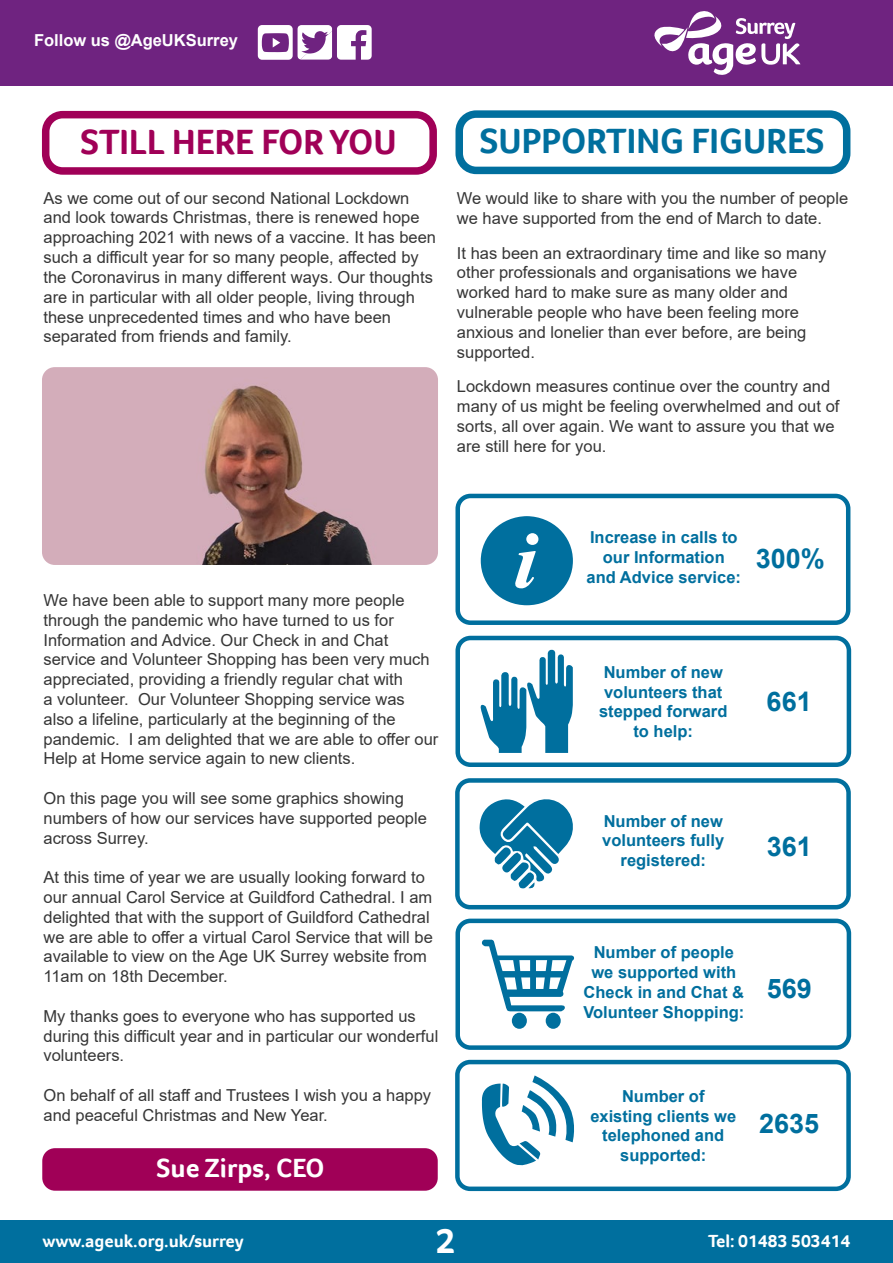
<style>
.page{position:relative;width:893px;height:1263px;background:#fff}
.page>*{position:absolute;margin:0;border:0;box-sizing:border-box;transform-origin:0 0}
.t1{font:700 36px "Foco";color:#006f9e}
.t2{font:700 36px "Foco";color:#a00057}
.t3{font:700 36px "Foco";color:#fff}
.t4{font:700 27px "Arial";color:#006f9e}
.t5{font:700 27px "Foco";color:#fff}
.t6{font:700 18px "Foco";color:#fff}
.t7{font:16.5px/19.8px "Arial";color:#363636}
.t8{font:700 16.5px/19.8px "Arial";color:#006f9e;text-align:center}
.t9{font:700 16.5px "Arial";color:#fff}
</style>
<div class="page">
<div style="left:455px;top:494px;width:395px;height:131px;border:4px solid #006f9e;border-radius:13px"></div>
<div style="left:0;top:1220px;width:893px;height:43px;background:#006f9e"></div>
<img style="left:42px;top:367px;width:396px;height:198px">
<div style="left:0;top:0;width:893px;height:85px;background:#6f2380"></div>
<svg style="left:654px;top:11px;width:146px;height:64px"></svg>
<svg style="left:258px;top:25px;width:114px;height:35px"></svg>
<div style="left:42px;top:111px;width:395px;height:64px;border:8px solid #a00057;border-radius:17px"></div>
<div style="left:42px;top:1148px;width:396px;height:43px;background:#a00057;border-radius:13px"></div>
<div style="left:455px;top:110px;width:395px;height:64px;border:8px solid #006f9e;border-radius:17px"></div>
<div style="left:481px;top:516px;width:92px;height:89px;background:#006f9e;border-radius:50%"></div>
<svg style="left:515px;top:551px;width:21px;height:37px"></svg>
<div style="left:526px;top:533px;width:12px;height:12px;background:#fff;border-radius:50%"></div>
<div style="left:455px;top:636px;width:396px;height:131px;border:4px solid #006f9e;border-radius:13px"></div>
<svg style="left:480px;top:650px;width:93px;height:103px"></svg>
<div style="left:455px;top:778px;width:396px;height:131px;border:4px solid #006f9e;border-radius:13px"></div>
<div style="left:455px;top:919px;width:396px;height:131px;border:4px solid #006f9e;border-radius:13px"></div>
<div style="left:455px;top:1060px;width:396px;height:131px;border:4px solid #006f9e;border-radius:13px"></div>
<svg style="left:479px;top:799px;width:94px;height:90px"></svg>
<div style="left:512px;top:1013px;width:15px;height:16px;background:#006f9e;border-radius:50%"></div>
<div style="left:546px;top:1013px;width:15px;height:16px;background:#006f9e;border-radius:50%"></div>
<svg style="left:482px;top:939px;width:92px;height:72px"></svg>
<svg style="left:482px;top:1075px;width:92px;height:90px"></svg>
<p class="t9" style="left:34px;top:28px;width:206px">Follow us @AgeUKSurrey</p>
<h1 class="t2" style="left:80px;top:118px;width:318px">STILL HERE FOR YOU</h1>
<p class="t7" style="left:44px;top:188px;width:394px">As we come out of our second National Lockdown and look towards Christmas, there is renewed hope approaching 2021 with news of a vaccine. It has been such a difficult year for so many people, affected by the Coronavirus in many different ways. Our thoughts are in particular with all older people, living through these unprecedented times and who have been separated from friends and family.</p>
<h1 class="t1" style="left:480px;top:117px;width:346px">SUPPORTING FIGURES</h1>
<p class="t7" style="left:457px;top:188px;width:393px">We would like to share with you the number of people we have supported from the end of March to date.</p>
<p class="t7" style="left:457px;top:243px;width:371px">It has been an extraordinary time and like so many other professionals and organisations we have worked hard to make sure as many older and vulnerable people who have been feeling more anxious and lonelier than ever before, are being supported.</p>
<p class="t7" style="left:457px;top:377px;width:384px">Lockdown measures continue over the country and many of us might be feeling overwhelmed and out of sorts, all over again. We want to assure you that we are still here for you.</p>
<p class="t7" style="left:44px;top:590px;width:396px">We have been able to support many more people through the pandemic who have turned to us for Information and Advice. Our Check in and Chat service and Volunteer Shopping has been very much appreciated, providing a friendly regular chat with<br>a volunteer. Our Volunteer Shopping service was also a lifeline, particularly at the beginning of the pandemic. I am delighted that we are able to offer our Help at Home service again to new clients.</p>
<p class="t7" style="left:44px;top:788px;width:385px">On this page you will see some graphics showing numbers of how our services have supported people across Surrey.</p>
<p class="t7" style="left:44px;top:867px;width:391px">At this time of year we are usually looking forward to our annual Carol Service at Guildford Cathedral. I am delighted that with the support of Guildford Cathedral we are able to offer a virtual Carol Service that will be available to view on the Age UK Surrey website from 11am on 18th December.</p>
<p class="t7" style="left:44px;top:1006px;width:396px">My thanks goes to everyone who has supported us during this difficult year and in particular our wonderful volunteers.</p>
<p class="t7" style="left:44px;top:1085px;width:389px">On behalf of all staff and Trustees I wish you a happy and peaceful Christmas and New Year.</p>
<h2 class="t5" style="left:157px;top:1149px;width:169px">Sue Zirps, CEO</h2>
<p class="t8" style="left:587px;top:528px;width:156px">Increase in calls to our Information and Advice service:</p>
<h2 class="t4" style="left:756px;top:540px;width:71px">300%</h2>
<p class="t8" style="left:599px;top:662px;width:130px">Number of new volunteers that stepped forward to help:</p>
<p class="t8" style="left:602px;top:811px;width:123px">Number of new volunteers fully registered:</p>
<h2 class="t4" style="left:767px;top:682px;width:47px">661</h2>
<h2 class="t4" style="left:767px;top:827px;width:47px">361</h2>
<p class="t8" style="left:583px;top:943px;width:163px">Number of people we supported with<br>Check in and Chat &amp;<br>Volunteer Shopping:</p>
<h2 class="t4" style="left:767px;top:970px;width:47px">569</h2>
<p class="t8" style="left:590px;top:1086px;width:147px">Number of existing clients we telephoned and supported:</p>
<h2 class="t4" style="left:759px;top:1104px;width:62px">2635</h2>
<p class="t6" style="left:43px;top:1229px;width:203px">www.ageuk.org.uk/surrey</p>
<h1 class="t3" style="left:436px;top:1217px;width:21px">2</h1>
<p class="t6" style="left:708px;top:1229px;width:144px">Tel: 01483 503414</p>
</div>
